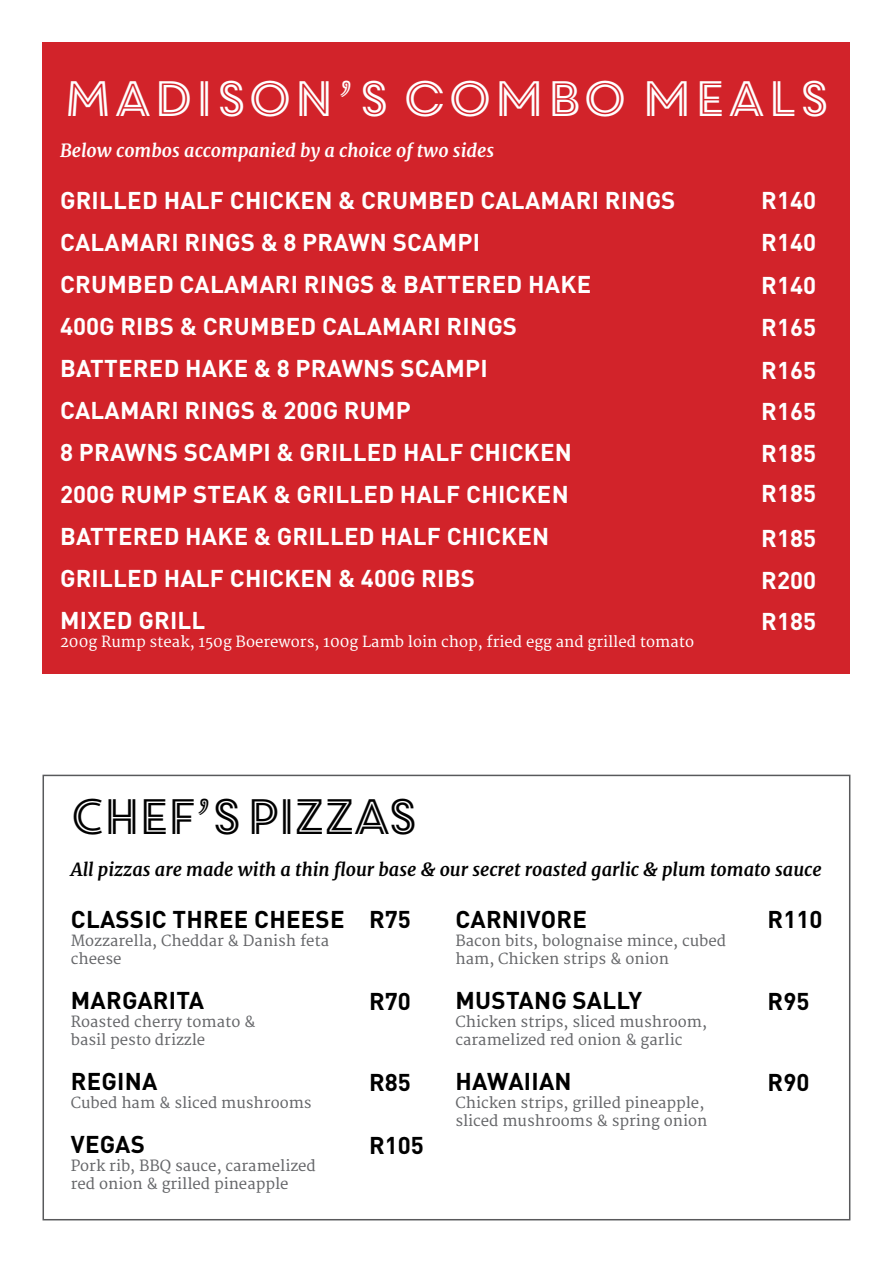
<style>
.page{position:relative;width:893px;height:1263px;background:#fff}
.page>*{position:absolute;margin:0;border:0;box-sizing:border-box;transform-origin:0 0}
.t1{font:49.65px "Core Circus 2 D Double";letter-spacing:-.1em;color:#fff}
.t2{font:49.65px "Core Circus 2 D Double";letter-spacing:-.2em;color:#000}
.t3{font:700 24px/42px "DIN Pro";letter-spacing:.01em;color:#fff}
.t4{font:700 24px "DIN Pro";letter-spacing:.01em;color:#000}
.t5{font:italic 700 18px "Merriweather";color:#000}
.t6{font:italic 700 18px "Merriweather";color:#fff}
.t7{font:15px/18px "Merriweather";color:#656669}
.t8{font:15px "Merriweather";color:#fff}
</style>
<div class="page">
<div style="left:43px;top:43px;width:807px;height:631px;background:#d2232a"></div>
<div style="left:43px;top:775px;width:807px;height:445px;border:2px solid #58595b"></div>
<h1 class="t1" style="left:60px;top:65px;width:774px">MADISON’S COMBO MEALS</h1>
<p class="t6" style="left:60px;top:139px;width:436px">Below combos accompanied by a choice of two sides</p>
<p class="t3" style="left:60px;top:178px;width:617px">GRILLED HALF CHICKEN &amp; CRUMBED CALAMARI RINGS<br>CALAMARI RINGS &amp; 8 PRAWN SCAMPI<br>CRUMBED CALAMARI RINGS &amp; BATTERED HAKE<br>400G RIBS &amp; CRUMBED CALAMARI RINGS<br>BATTERED HAKE &amp; 8 PRAWNS SCAMPI<br>CALAMARI RINGS &amp; 200G RUMP<br>8 PRAWNS SCAMPI &amp; GRILLED HALF CHICKEN<br>200G RUMP STEAK &amp; GRILLED HALF CHICKEN<br>BATTERED HAKE &amp; GRILLED HALF CHICKEN<br>GRILLED HALF CHICKEN &amp; 400G RIBS<br>MIXED GRILL</p>
<p class="t8" style="left:60px;top:633px;width:635px">200g Rump steak, 150g Boerewors, 100g Lamb loin chop, fried egg and grilled tomato</p>
<h1 class="t2" style="left:67px;top:783px;width:356px">CHEF’S PIZZAS</h1>
<p class="t3" style="left:761px;top:178px;width:56px;text-align:justify">R140<br>R140<br>R140<br>R165<br>R165<br>R165<br>R185<br>R185</p>
<p class="t3" style="left:761px;top:516px;width:56px;line-height:42.6px">R185<br>R200</p>
<p class="t3" style="left:761px;top:599px;width:56px">R185</p>
<p class="t5" style="left:71px;top:858px;width:752px">All pizzas are made with a thin flour base &amp; our secret roasted garlic &amp; plum tomato sauce</p>
<p class="t4" style="left:71px;top:903px;width:275px">CLASSIC THREE CHEESE</p>
<p class="t7" style="left:71px;top:932px;width:260px">Mozzarella, Cheddar &amp; Danish feta cheese</p>
<p class="t4" style="left:71px;top:984px;width:135px">MARGARITA</p>
<p class="t7" style="left:71px;top:1013px;width:186px">Roasted cherry tomato &amp; basil pesto drizzle</p>
<p class="t4" style="left:71px;top:1065px;width:88px">REGINA</p>
<p class="t7" style="left:71px;top:1094px;width:242px">Cubed ham &amp; sliced mushrooms</p>
<p class="t4" style="left:71px;top:1128px;width:75px">VEGAS</p>
<p class="t7" style="left:71px;top:1157px;width:247px">Pork rib, BBQ sauce, caramelized red onion &amp; grilled pineapple</p>
<p class="t4" style="left:369px;top:903px;width:43px">R75</p>
<p class="t4" style="left:767px;top:903px;width:56px">R110</p>
<p class="t4" style="left:456px;top:903px;width:133px">CARNIVORE</p>
<p class="t7" style="left:455px;top:932px;width:272px">Bacon bits, bolognaise mince, cubed ham, Chicken strips &amp; onion</p>
<p class="t4" style="left:456px;top:984px;width:188px">MUSTANG SALLY</p>
<p class="t7" style="left:455px;top:1013px;width:253px">Chicken strips, sliced mushroom, caramelized red onion &amp; garlic</p>
<p class="t4" style="left:456px;top:1065px;width:118px">HAWAIIAN</p>
<p class="t7" style="left:455px;top:1094px;width:253px">Chicken strips, grilled pineapple, sliced mushrooms &amp; spring onion</p>
<p class="t4" style="left:369px;top:985px;width:43px">R70</p>
<p class="t4" style="left:767px;top:985px;width:43px">R95</p>
<p class="t4" style="left:369px;top:1066px;width:43px">R85</p>
<p class="t4" style="left:767px;top:1066px;width:43px">R90</p>
<p class="t4" style="left:369px;top:1129px;width:56px">R105</p>
</div>
